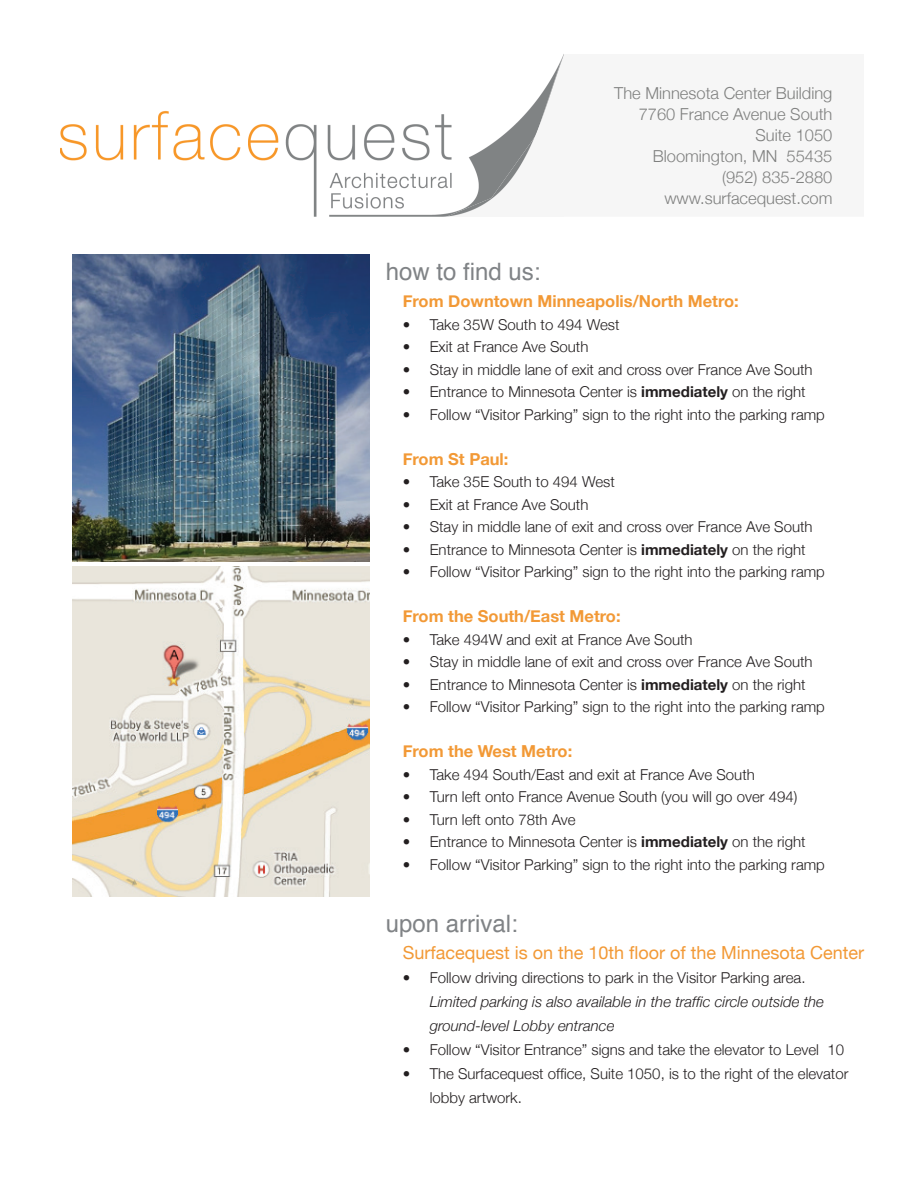
<style>
.page{position:relative;width:918px;height:1188px;background:#fff}
.page>*{position:absolute;margin:0;border:0;box-sizing:border-box;transform-origin:0 0}
.t1{font:24px "Helvetica";color:#808386}
.t2{font:18px "Helvetica Neue";color:#f29936}
.t3{font:300 16.5px/21px "Helvetica Neue";color:#7f807f;text-align:right}
.t4{font:700 16.5px "Helvetica Neue";color:#f29936}
.t5{font:300 15px/24px "Helvetica Neue";color:#231f20}
.t6{font:italic 300 15px/24px "Helvetica Neue";color:#231f20}
.s1{font-weight:700}
</style>
<div class="page">
<img style="left:72px;top:567px;width:297px;height:330px">
<img style="left:60px;top:110px;width:386px;height:107px">
<img style="left:446px;top:54px;width:118px;height:163px">
<img style="left:72px;top:254px;width:297px;height:308px">
<h1 class="t1" style="left:386px;top:253px;width:156px">how to find us:</h1>
<p class="t3" style="left:614px;top:82px;width:220px">The Minnesota Center Building<br>7760 France Avenue South<br>Suite 1050<br>Bloomington, MN 55435 (952) 835-2880 www.surfacequest.com</p>
<p class="t4" style="left:403px;top:288px;width:338px">From Downtown Minneapolis/North Metro:</p>
<p class="t5" style="left:403px;top:311px;width:218px">• Take 35W South to 494 West</p>
<p class="t5" style="left:403px;top:334px;width:187px">• Exit at France Ave South</p>
<p class="t5" style="left:403px;top:356px;width:411px">• Stay in middle lane of exit and cross over France Ave South</p>
<p class="t5" style="left:403px;top:379px;width:404px">• Entrance to Minnesota Center is <span class="s1">immediately</span> on the right</p>
<p class="t5" style="left:403px;top:401px;width:424px">• Follow “Visitor Parking” sign to the right into the parking ramp</p>
<p class="t4" style="left:403px;top:446px;width:107px">From St Paul:</p>
<p class="t5" style="left:403px;top:469px;width:214px">• Take 35E South to 494 West</p>
<p class="t5" style="left:403px;top:491px;width:187px">• Exit at France Ave South</p>
<p class="t5" style="left:403px;top:514px;width:411px">• Stay in middle lane of exit and cross over France Ave South</p>
<p class="t5" style="left:403px;top:536px;width:404px">• Entrance to Minnesota Center is <span class="s1">immediately</span> on the right</p>
<p class="t5" style="left:403px;top:559px;width:424px">• Follow “Visitor Parking” sign to the right into the parking ramp</p>
<p class="t4" style="left:403px;top:603px;width:219px">From the South/East Metro:</p>
<p class="t5" style="left:403px;top:626px;width:291px">• Take 494W and exit at France Ave South</p>
<p class="t5" style="left:403px;top:649px;width:411px">• Stay in middle lane of exit and cross over France Ave South</p>
<p class="t5" style="left:403px;top:671px;width:404px">• Entrance to Minnesota Center is <span class="s1">immediately</span> on the right</p>
<p class="t5" style="left:403px;top:694px;width:424px">• Follow “Visitor Parking” sign to the right into the parking ramp</p>
<p class="t4" style="left:403px;top:738px;width:171px">From the West Metro:</p>
<p class="t5" style="left:403px;top:761px;width:354px">• Take 494 South/East and exit at France Ave South</p>
<p class="t5" style="left:403px;top:784px;width:396px">• Turn left onto France Avenue South (you will go over 494)</p>
<p class="t5" style="left:403px;top:806px;width:174px">• Turn left onto 78th Ave</p>
<p class="t5" style="left:403px;top:829px;width:404px">• Entrance to Minnesota Center is <span class="s1">immediately</span> on the right</p>
<p class="t5" style="left:403px;top:851px;width:424px">• Follow “Visitor Parking” sign to the right into the parking ramp</p>
<h1 class="t1" style="left:386px;top:905px;width:134px">upon arrival:</h1>
<p class="t2" style="left:403px;top:939px;width:463px">Surfacequest is on the 10th floor of the Minnesota Center</p>
<p class="t5" style="left:403px;top:965px;width:404px">• Follow driving directions to park in the Visitor Parking area.</p>
<p class="t6" style="left:430px;top:989px;width:396px">Limited parking is also available in the traffic circle outside the ground-level Lobby entrance</p>
<p class="t5" style="left:403px;top:1037px;width:443px">• Follow “Visitor Entrance” signs and take the elevator to Level 10</p>
<p class="t5" style="left:430px;top:1061px;width:420px;text-indent:-27px">• The Surfacequest office, Suite 1050, is to the right of the elevator lobby artwork.</p>
</div>
